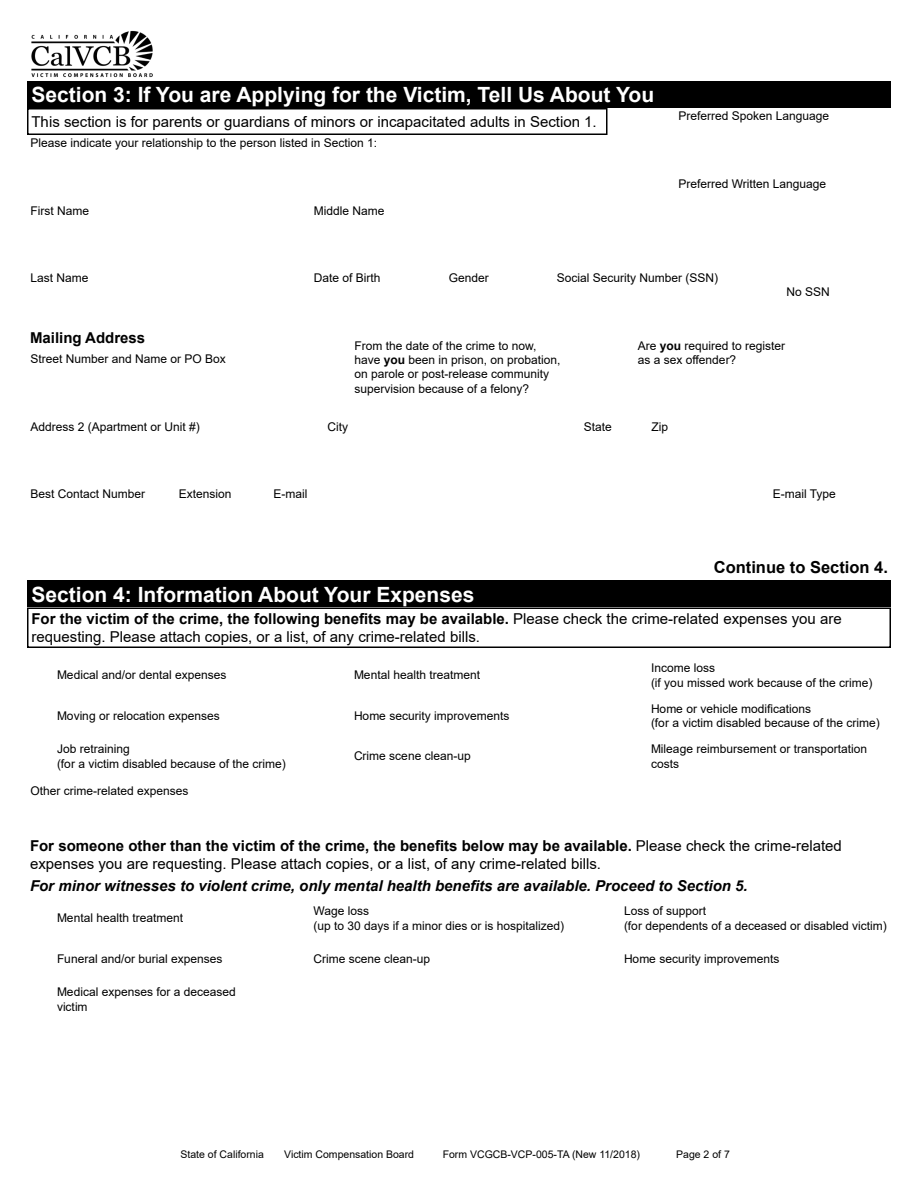
<style>
.page{position:relative;width:918px;height:1188px;background:#fff}
.page>*{position:absolute;margin:0;border:0;box-sizing:border-box;transform-origin:0 0}
.Section_Heading{font:700 21px "Arial";color:#fff}
.Section_End_Instruct{font:700 16.5px "Arial";color:#000}
.Section_Instructions{font:15px/18px "Arial";color:#000}
.Section_Instructions-2{font:italic 700 15px "Arial";color:#000}
.Subsection_Heading{font:700 15px "Arial";color:#000}
.Form_Field_Label{font:12px/14.4px "Arial";color:#000}
.t1{font:10.5px "Arial";color:#000}
.s1{font-weight:700}
</style>
<div class="page">
<img style="left:31px;top:30px;width:122px;height:48px">
<div style="left:27px;top:81px;width:864px;height:27px;background:#000"></div>
<div style="left:27px;top:108px;width:581px;height:27px;border:2px solid #000"></div>
<div style="left:27px;top:580px;width:864px;height:28px;background:#000"></div>
<div style="left:27px;top:608px;width:864px;height:40px;border:2px solid #000"></div>
<h2 class="Section_Heading" style="left:32px;top:80px;width:624px">Section 3: If You are Applying for the Victim, Tell Us About You</h2>
<p class="Section_Instructions" style="left:32px;top:113px;width:567px">This section is for parents or guardians of minors or incapacitated adults in Section 1.</p>
<p class="Form_Field_Label" style="left:678px;top:109px;width:152px">Preferred Spoken Language</p>
<p class="Form_Field_Label" style="left:30px;top:136px;width:348px">Please indicate your relationship to the person listed in Section 1:</p>
<p class="Form_Field_Label" style="left:30px;top:203px;width:60px">First Name</p>
<p class="Form_Field_Label" style="left:314px;top:203px;width:72px">Middle Name</p>
<p class="Form_Field_Label" style="left:678px;top:176px;width:149px">Preferred Written Language</p>
<p class="Form_Field_Label" style="left:30px;top:271px;width:60px">Last Name</p>
<p class="Form_Field_Label" style="left:314px;top:271px;width:68px">Date of Birth</p>
<p class="Form_Field_Label" style="left:449px;top:271px;width:42px">Gender</p>
<p class="Form_Field_Label" style="left:557px;top:271px;width:163px">Social Security Number (SSN)</p>
<p class="Form_Field_Label" style="left:786px;top:284px;width:45px">No SSN</p>
<h3 class="Subsection_Heading" style="left:30px;top:327px;width:117px">Mailing Address</h3>
<p class="Form_Field_Label" style="left:30px;top:352px;width:197px">Street Number and Name or PO Box</p>
<p class="Form_Field_Label" style="left:354px;top:338px;width:208px">From the date of the crime to now, have <span class="s1">you</span> been in prison, on probation, on parole or post-release community supervision because of a felony?</p>
<p class="Form_Field_Label" style="left:638px;top:338px;width:149px">Are <span class="s1">you</span> required to register as a sex offender?</p>
<p class="Form_Field_Label" style="left:30px;top:419px;width:171px">Address 2 (Apartment or Unit #)</p>
<p class="Form_Field_Label" style="left:327px;top:419px;width:22px">City</p>
<p class="Form_Field_Label" style="left:584px;top:419px;width:30px">State</p>
<p class="Form_Field_Label" style="left:651px;top:419px;width:18px">Zip</p>
<p class="Form_Field_Label" style="left:30px;top:487px;width:116px">Best Contact Number</p>
<p class="Form_Field_Label" style="left:179px;top:487px;width:54px">Extension</p>
<p class="Form_Field_Label" style="left:273px;top:487px;width:35px">E-mail</p>
<p class="Form_Field_Label" style="left:773px;top:487px;width:65px">E-mail Type</p>
<p class="Section_End_Instruct" style="left:714px;top:556px;width:176px">Continue to Section 4.</p>
<h2 class="Section_Heading" style="left:32px;top:579px;width:444px">Section 4: Information About Your Expenses</h2>
<p class="Section_Instructions" style="left:32px;top:610px;width:812px"><span class="s1">For the victim of the crime, the following benefits may be available.</span> Please check the crime-related expenses you are requesting. Please attach copies, or a list, of any crime-related bills.</p>
<p class="Form_Field_Label" style="left:57px;top:668px;width:171px">Medical and/or dental expenses</p>
<p class="Form_Field_Label" style="left:57px;top:708px;width:164px">Moving or relocation expenses</p>
<p class="Form_Field_Label" style="left:57px;top:742px;width:74px">Job retraining</p>
<p class="Form_Field_Label" style="left:57px;top:756px;width:230px">(for a victim disabled because of the crime)</p>
<p class="Form_Field_Label" style="left:651px;top:661px;width:66px">Income loss</p>
<p class="Form_Field_Label" style="left:651px;top:675px;width:223px">(if you missed work because of the crime)</p>
<p class="Form_Field_Label" style="left:651px;top:701px;width:162px">Home or vehicle modifications</p>
<p class="Form_Field_Label" style="left:651px;top:716px;width:230px">(for a victim disabled because of the crime)</p>
<p class="Form_Field_Label" style="left:651px;top:742px;width:218px">Mileage reimbursement or transportation costs</p>
<p class="Form_Field_Label" style="left:354px;top:668px;width:128px">Mental health treatment</p>
<p class="Form_Field_Label" style="left:354px;top:708px;width:157px">Home security improvements</p>
<p class="Form_Field_Label" style="left:354px;top:749px;width:118px">Crime scene clean-up</p>
<p class="Form_Field_Label" style="left:30px;top:784px;width:160px">Other crime-related expenses</p>
<p class="Section_Instructions" style="left:30px;top:837px;width:813px"><span class="s1">For someone other than the victim of the crime, the benefits below may be available.</span> Please check the crime-related expenses you are requesting. Please attach copies, or a list, of any crime-related bills.</p>
<p class="Section_Instructions-2" style="left:30px;top:876px;width:719px">For minor witnesses to violent crime, only mental health benefits are available. Proceed to Section 5.</p>
<p class="Form_Field_Label" style="left:57px;top:911px;width:128px">Mental health treatment</p>
<p class="Form_Field_Label" style="left:57px;top:951px;width:167px">Funeral and/or burial expenses</p>
<p class="Form_Field_Label" style="left:57px;top:985px;width:180px">Medical expenses for a deceased victim</p>
<p class="Form_Field_Label" style="left:624px;top:904px;width:264px">Loss of support<br>(for dependents of a deceased or disabled victim)</p>
<p class="Form_Field_Label" style="left:624px;top:951px;width:157px">Home security improvements</p>
<p class="Form_Field_Label" style="left:314px;top:904px;width:252px">Wage loss<br>(up to 30 days if a minor dies or is hospitalized)</p>
<p class="Form_Field_Label" style="left:314px;top:951px;width:118px">Crime scene clean-up</p>
<p class="t1" style="left:181px;top:1147px;width:85px">State of California</p>
<p class="t1" style="left:284px;top:1147px;width:131px">Victim Compensation Board</p>
<p class="t1" style="left:443px;top:1147px;width:199px">Form VCGCB-VCP-005-TA (New 11/2018)</p>
<p class="t1" style="left:676px;top:1147px;width:55px">Page 2 of 7</p>
</div>
